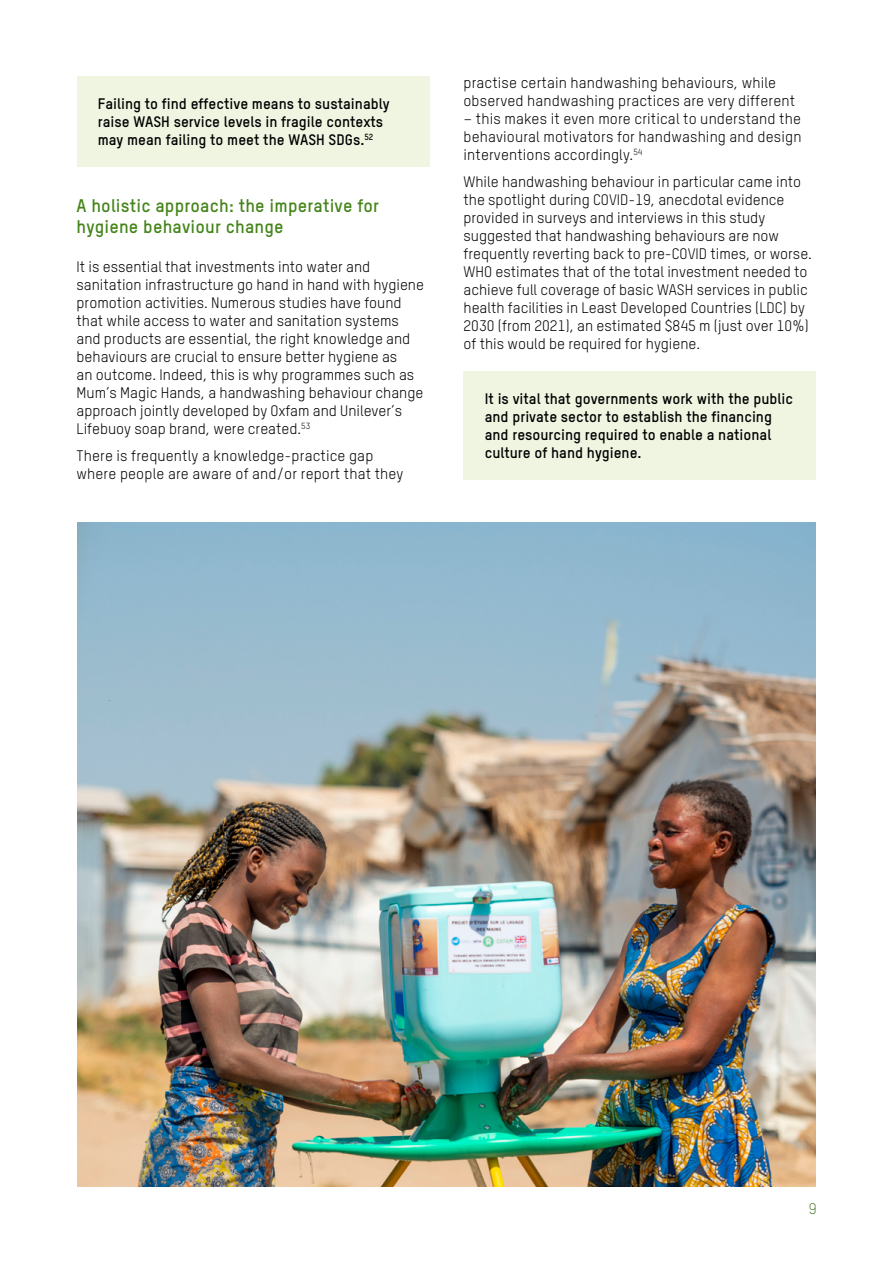
<style>
.page{position:relative;width:893px;height:1263px;background:#fff}
.page>*{position:absolute;margin:0;border:0;box-sizing:border-box;transform-origin:0 0}
.t1{font:700 18px/21px "Oxfam TSTARPRO";letter-spacing:.01em;color:#45851a}
.t2{font:15px/18px "Oxfam TSTARPRO";color:#000}
.t3{font:700 15px/18px "Oxfam TSTARPRO";color:#000}
.t4{font:300 15px "Oxfam TSTARPRO";color:#336114}
</style>
<div class="page">
<div style="left:77px;top:77px;width:352px;height:90px;background:#f0f5e2"></div>
<div style="left:463px;top:371px;width:353px;height:108px;background:#f0f5e2"></div>
<img style="left:77px;top:522px;width:739px;height:664px">
<p class="t3" style="left:98px;top:95px;width:293px">Failing to find effective means to sustainably raise WASH service levels in fragile contexts may mean failing to meet the WASH SDGs.<sup>52</sup></p>
<p class="t1" style="left:77px;top:195px;width:304px">A holistic approach: the imperative for hygiene behaviour change</p>
<p class="t2" style="left:77px;top:258px;width:349px">It is essential that investments into water and sanitation infrastructure go hand in hand with hygiene promotion activities. Numerous studies have found that while access to water and sanitation systems and products are essential, the right knowledge and behaviours are crucial to ensure better hygiene as<br>an outcome. Indeed, this is why programmes such as Mum’s Magic Hands, a handwashing behaviour change approach jointly developed by Oxfam and Unilever’s Lifebuoy soap brand, were created.<sup>53</sup></p>
<p class="t2" style="left:77px;top:447px;width:328px">There is frequently a knowledge-practice gap where people are aware of and/or report that they</p>
<p class="t2" style="left:463px;top:74px;width:333px">practise certain handwashing behaviours, while observed handwashing practices are very different</p>
<p class="t2" style="left:463px;top:110px;width:340px;text-align:justify">– this makes it even more critical to understand the behavioural motivators for handwashing and design interventions accordingly.<sup>54</sup></p>
<p class="t2" style="left:463px;top:173px;width:350px">While handwashing behaviour in particular came into the spotlight during COVID-19, anecdotal evidence provided in surveys and interviews in this study suggested that handwashing behaviours are now frequently reverting back to pre-COVID times, or worse.<br>WHO estimates that of the total investment needed to achieve full coverage of basic WASH services in public health facilities in Least Developed Countries (LDC) by 2030 (from 2021), an estimated $845 m (just over 10%) of this would be required for hygiene.</p>
<p class="t3" style="left:485px;top:389px;width:310px">It is vital that governments work with the public and private sector to establish the financing and resourcing required to enable a national culture of hand hygiene.</p>
<p class="t4" style="left:809px;top:1199px;width:9px">9</p>
</div>
